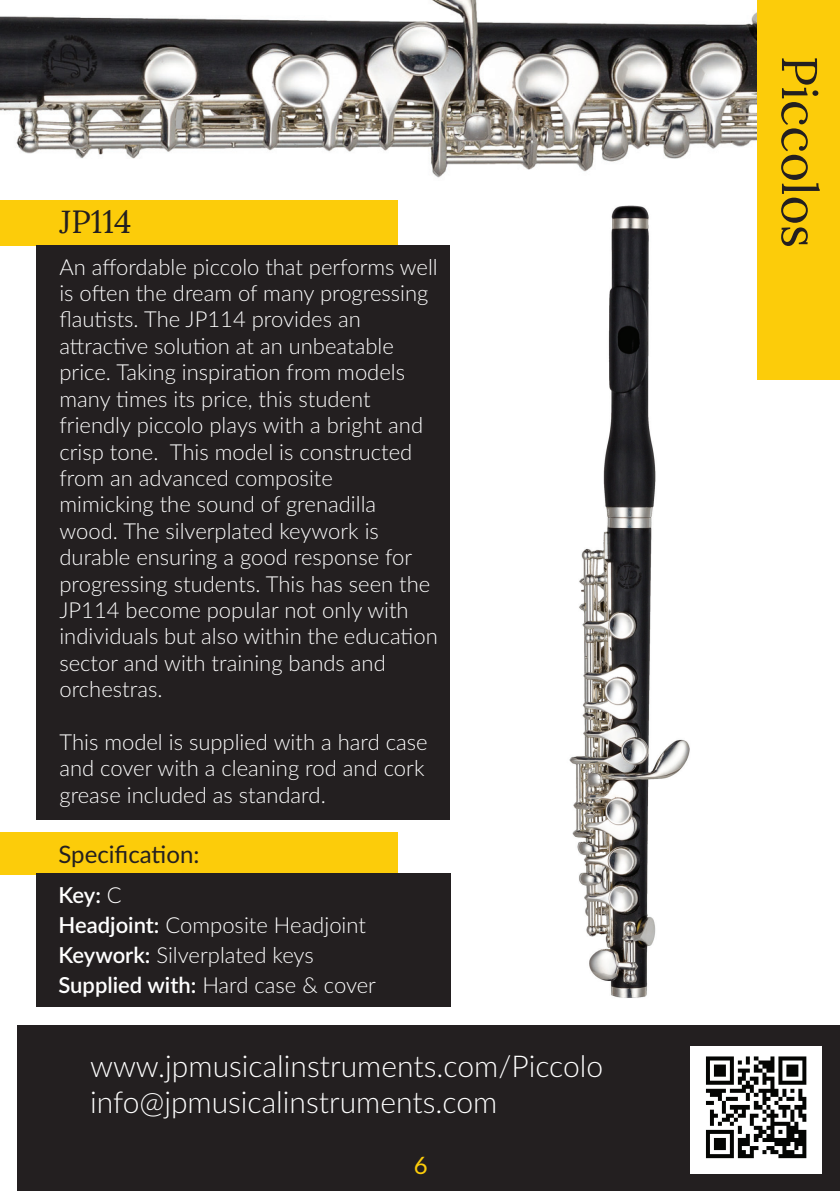
<style>
.page{position:relative;width:840px;height:1191px;background:#fff}
.page>*{position:absolute;margin:0;border:0;box-sizing:border-box;transform-origin:0 0}
.t1{font:50px "Lora";color:#231f20}
.t2{font:32px "Lora";color:#231f20}
.t3{font:300 30px/36px "Lato";color:#fff}
.t4{font:24px "Lato";color:#231f20}
.t5{font:24px "Lato";color:#fccc0a}
.t6{font:300 22px/26.4px "Lato";color:#fff}
.s1{font-weight:600}
</style>
<div class="page">
<div style="left:17px;top:1026px;width:822px;height:165px;background:#231f20"></div>
<img style="left:569px;top:205px;width:121px;height:793px">
<img style="left:690px;top:1046px;width:131px;height:128px">
<img style="left:0;top:0;width:757px;height:178px">
<div style="left:0;top:200px;width:397px;height:45px;background:#fccc0a"></div>
<div style="left:36px;top:245px;width:413px;height:574px;background:#231f20"></div>
<div style="left:0;top:832px;width:397px;height:42px;background:#fccc0a"></div>
<div style="left:36px;top:873px;width:414px;height:133px;background:#231f20"></div>
<div style="left:757px;top:0;width:82px;height:380px;background:#fccc0a"></div>
<h2 class="t2" style="left:59px;top:198px;width:73px">JP114</h2>
<p class="t6" style="left:59px;top:253px;width:379px">An affordable piccolo that performs well is often the dream of many progressing flautists. The JP114 provides an attractive solution at an unbeatable price. Taking inspiration from models many times its price, this student friendly piccolo plays with a bright and crisp tone. This model is constructed from an advanced composite<br>mimicking the sound of grenadilla wood. The silverplated keywork is durable ensuring a good response for progressing students. This has seen the JP114 become popular not only with individuals but also within the education sector and with training bands and orchestras.</p>
<p class="t6" style="left:59px;top:728px;width:369px">This model is supplied with a hard case and cover with a cleaning rod and cork grease included as standard.</p>
<p class="t4" style="left:58px;top:836px;width:142px">Specification:</p>
<p class="t6" style="left:58px;top:879px;width:319px;line-height:30px"><span class="s1">Key:</span> C<br><span class="s1">Headjoint:</span> Composite Headjoint<br><span class="s1">Keywork:</span> Silverplated keys<br><span class="s1">Supplied with:</span> Hard case &amp; cover</p>
<h3 class="t3" style="left:90px;top:1047px;width:514px">www.jpmusicalinstruments.com/Piccolo info@jpmusicalinstruments.com</h3>
<p class="t5" style="left:413px;top:1148px;width:15px">6</p>
<h1 class="t1" style="left:837px;top:56px;width:194px;rotate:90deg">Piccolos</h1>
</div>
